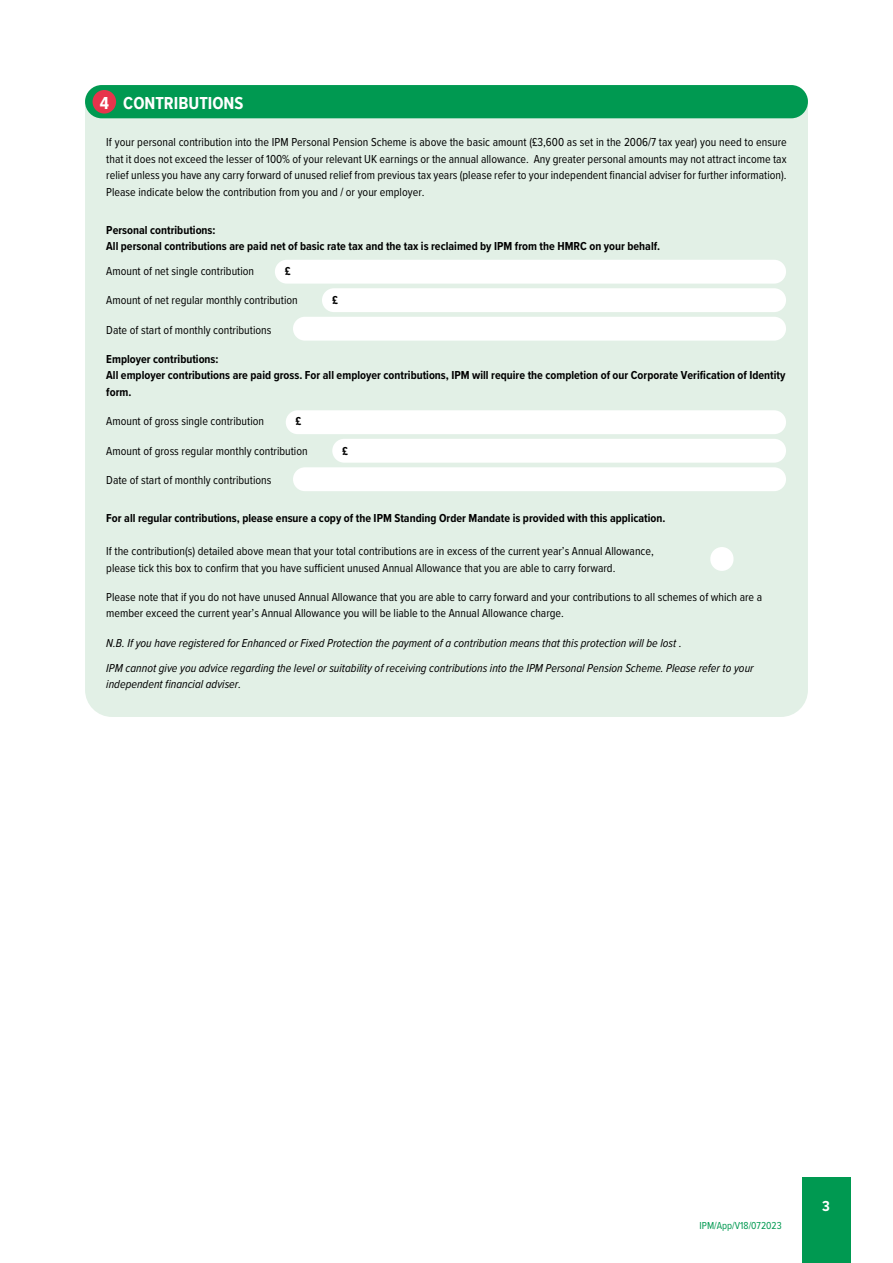
<style>
.page{position:relative;width:893px;height:1263px;background:#fff}
.page>*{position:absolute;margin:0;border:0;box-sizing:border-box;transform-origin:0 0}
.t1{font:700 18px "Proxima Nova Cond";color:#fff}
.t2{font:700 15px "Proxima Nova Cond";color:#fff}
.t3{font:12px/16.5px "Proxima Nova Cond";color:#000}
.t4{font:700 12px/16.5px "Proxima Nova Cond";color:#000}
.t5{font:italic 12px/25px "Proxima Nova Cond";color:#000}
.t6{font:10.5px "Proxima Nova Cond";color:#009951}
</style>
<div class="page">
<div style="left:802px;top:1178px;width:48px;height:85px;background:#009951"></div>
<div style="left:85px;top:85px;width:723px;height:632px;background:#e2f0e6;border-radius:27px"></div>
<div style="left:85px;top:99px;width:723px;height:87px;background:#e2f0e6"></div>
<div style="left:85px;top:85px;width:723px;height:33px;background:#009951;border-radius:17px"></div>
<div style="left:93px;top:90px;width:23px;height:24px;background:#e7344c;border-radius:50%"></div>
<div style="left:275px;top:260px;width:511px;height:24px;background:#fff;border-radius:12px"></div>
<div style="left:322px;top:288px;width:464px;height:24px;background:#fff;border-radius:12px"></div>
<div style="left:293px;top:317px;width:493px;height:24px;background:#fff;border-radius:12px"></div>
<div style="left:286px;top:410px;width:500px;height:24px;background:#fff;border-radius:12px"></div>
<div style="left:332px;top:439px;width:454px;height:24px;background:#fff;border-radius:12px"></div>
<div style="left:293px;top:467px;width:493px;height:24px;background:#fff;border-radius:12px"></div>
<div style="left:710px;top:547px;width:23px;height:24px;background:#fff;border-radius:12px"></div>
<h1 class="t1" style="left:100px;top:89px;width:145px">4 CONTRIBUTIONS</h1>
<p class="t3" style="left:106px;top:134px;width:682px;text-align:justify">If your personal contribution into the IPM Personal Pension Scheme is above the basic amount (£3,600 as set in the 2006/7 tax year) you need to ensure that it does not exceed the lesser of 100% of your relevant UK earnings or the annual allowance. Any greater personal amounts may not attract income tax relief unless you have any carry forward of unused relief from previous tax years (please refer to your independent financial adviser for further information).<br>Please indicate below the contribution from you and / or your employer.</p>
<p class="t4" style="left:106px;top:221px;width:555px">Personal contributions:<br>All personal contributions are paid net of basic rate tax and the tax is reclaimed by IPM from the HMRC on your behalf.</p>
<p class="t3" style="left:106px;top:262px;width:149px">Amount of net single contribution</p>
<p class="t4" style="left:285px;top:263px;width:7px">£</p>
<p class="t3" style="left:106px;top:292px;width:193px">Amount of net regular monthly contribution</p>
<p class="t4" style="left:332px;top:292px;width:7px">£</p>
<p class="t3" style="left:106px;top:321px;width:167px">Date of start of monthly contributions</p>
<p class="t4" style="left:106px;top:350px;width:681px">Employer contributions:<br>All employer contributions are paid gross. For all employer contributions, IPM will require the completion of our Corporate Verification of Identity form.</p>
<p class="t3" style="left:106px;top:412px;width:159px">Amount of gross single contribution</p>
<p class="t4" style="left:296px;top:413px;width:7px">£</p>
<p class="t3" style="left:106px;top:442px;width:203px">Amount of gross regular monthly contribution</p>
<p class="t4" style="left:342px;top:442px;width:7px">£</p>
<p class="t3" style="left:106px;top:471px;width:167px">Date of start of monthly contributions</p>
<p class="t4" style="left:106px;top:509px;width:561px">For all regular contributions, please ensure a copy of the IPM Standing Order Mandate is provided with this application.</p>
<p class="t3" style="left:106px;top:542px;width:549px">If the contribution(s) detailed above mean that your total contributions are in excess of the current year’s Annual Allowance, please tick this box to confirm that you have sufficient unused Annual Allowance that you are able to carry forward.</p>
<p class="t3" style="left:106px;top:588px;width:657px">Please note that if you do not have unused Annual Allowance that you are able to carry forward and your contributions to all schemes of which are a member exceed the current year’s Annual Allowance you will be liable to the Annual Allowance charge.</p>
<p class="t5" style="left:106px;top:629px;width:649px">N.B. If you have registered for Enhanced or Fixed Protection the payment of a contribution means that this protection will be lost .<br>IPM cannot give you advice regarding the level or suitability of receiving contributions into the IPM Personal Pension Scheme. Please refer to your</p>
<p class="t5" style="left:106px;top:671px;width:136px">independent financial adviser.</p>
<p class="t6" style="left:700px;top:1217px;width:84px">IPM/App/V18/072023</p>
<p class="t2" style="left:822px;top:1194px;width:9px">3</p>
</div>
